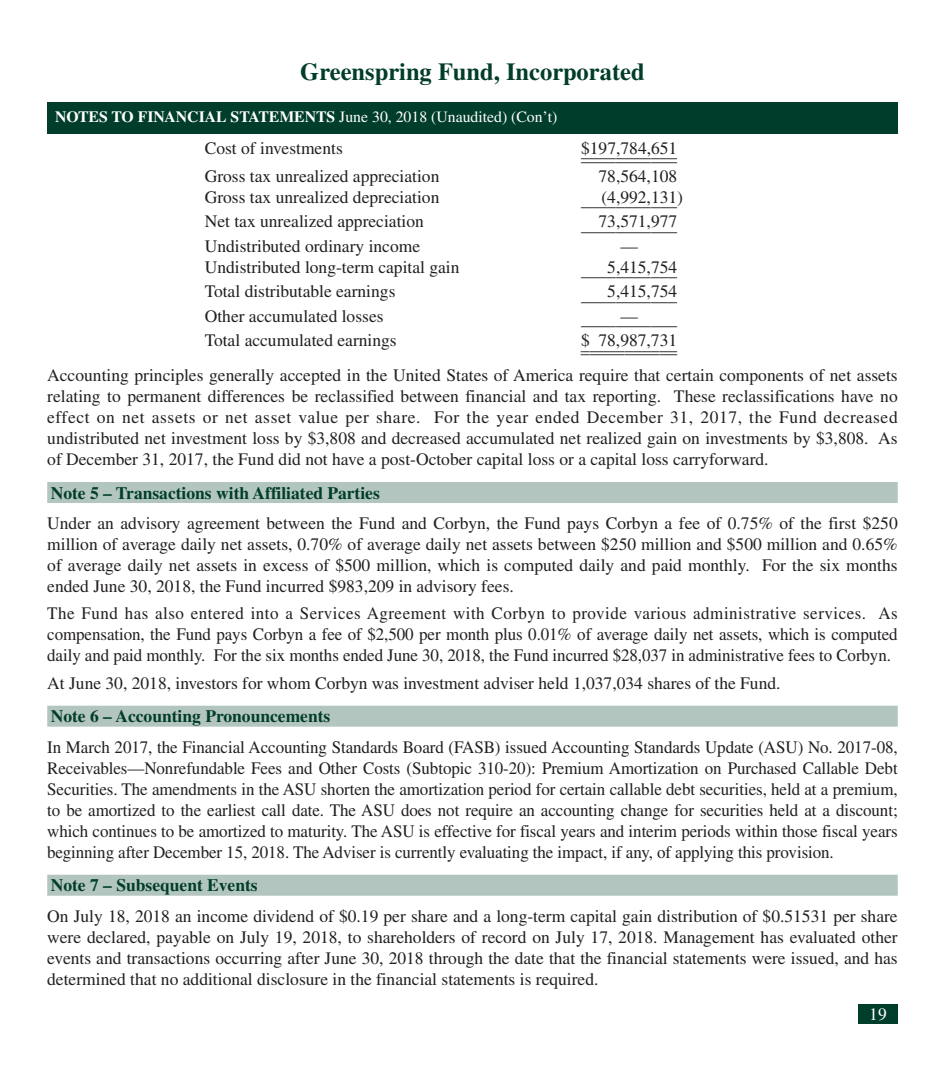
<style>
.page{position:relative;width:945px;height:1071px;background:#fff}
.page>*{position:absolute;margin:0;border:0;box-sizing:border-box;transform-origin:0 0}
.t1{font:700 24.5px "Times";color:#003d2a}
.t2{font:17.5px/21px "Times";color:#231f20;text-align:justify}
.t3{font:700 17.5px "Times";color:#003d2a}
.t4{font:17.5px "Times";color:#fff}
.t5{font:15.75px "Times";color:#fff}
.s1{font-weight:700}
</style>
<div class="page">
<div style="left:858px;top:1004px;width:40px;height:20px;background:#003d2a"></div>
<div style="left:47px;top:482px;width:851px;height:21px;background:#b3c5bf"></div>
<div style="left:47px;top:706px;width:851px;height:21px;background:#b3c5bf"></div>
<div style="left:47px;top:875px;width:851px;height:21px;background:#b3c5bf"></div>
<div style="left:47px;top:102px;width:851px;height:32px;background:#003d2a"></div>
<h1 class="t1" style="left:300px;top:64px;width:346px">Greenspring Fund, Incorporated</h1>
<p class="t5" style="left:55px;top:111px;width:504px"><span class="s1">NOTES TO FINANCIAL STATEMENTS</span> June 30, 2018 (Unaudited) (Con’t)</p>
<p class="t2" style="left:205px;top:139px;width:140px">Cost of investments</p>
<p class="t2" style="left:581px;top:139px;width:98px">_$ _1 _9 _7 _, 7_8_4_, _6 _5 _1</p>
<p class="t2" style="left:581px;top:146px;width:98px">___________</p>
<p class="t2" style="left:205px;top:167px;width:236px">Gross tax unrealized appreciation</p>
<p class="t2" style="left:598px;top:167px;width:80px">78,564,108</p>
<p class="t2" style="left:205px;top:188px;width:236px">Gross tax unrealized depreciation</p>
<p class="t2" style="left:581px;top:190px;width:104px">___(4_,_9_9_2_,1_3_1_)</p>
<p class="t2" style="left:205px;top:213px;width:221px">Net tax unrealized appreciation</p>
<p class="t2" style="left:581px;top:216px;width:98px">__7_3_,_5_7_1_,9_7_7_</p>
<p class="t2" style="left:205px;top:237px;width:217px">Undistributed ordinary income</p>
<p class="t2" style="left:621px;top:237px;width:19px">—</p>
<p class="t2" style="left:205px;top:258px;width:256px">Undistributed long-term capital gain</p>
<p class="t2" style="left:581px;top:262px;width:98px">___5_,_4_1_5_,7_5_4_</p>
<p class="t2" style="left:205px;top:283px;width:192px">Total distributable earnings</p>
<p class="t2" style="left:581px;top:286px;width:98px">___5_,_4_1_5_,7_5_4_</p>
<p class="t2" style="left:205px;top:307px;width:180px">Other accumulated losses</p>
<p class="t2" style="left:581px;top:311px;width:98px">_____—______</p>
<p class="t2" style="left:47px;top:330px;width:852px;line-height:31px;text-indent:534px">__$ __ 7__ 8__ ,__9__8__7__, 7__ 3__ 1__<br>Accounting principles generally accepted in the United States of America require that certain components of net assets</p>
<p class="t2" style="left:47px;top:387px;width:852px">relating to permanent differences be reclassified between financial and tax reporting. These reclassifications have no effect on net assets or net asset value per share. For the year ended December 31, 2017, the Fund decreased undistributed net investment loss by $3,808 and decreased accumulated net realized gain on investments by $3,808. As of December 31, 2017, the Fund did not have a post-October capital loss or a capital loss carryforward.</p>
<p class="t3" style="left:51px;top:487px;width:331px">Note 5 – Transactions with Affiliated Parties</p>
<p class="t2" style="left:47px;top:514px;width:852px">Under an advisory agreement between the Fund and Corbyn, the Fund pays Corbyn a fee of 0.75% of the first $250 million of average daily net assets, 0.70% of average daily net assets between $250 million and $500 million and 0.65% of average daily net assets in excess of $500 million, which is computed daily and paid monthly. For the six months ended June 30, 2018, the Fund incurred $983,209 in advisory fees.</p>
<p class="t2" style="left:47px;top:605px;width:852px">The Fund has also entered into a Services Agreement with Corbyn to provide various administrative services. As compensation, the Fund pays Corbyn a fee of $2,500 per month plus 0.01% of average daily net assets, which is computed daily and paid monthly. For the six months ended June 30, 2018, the Fund incurred $28,037 in administrative fees to Corbyn.</p>
<p class="t2" style="left:47px;top:674px;width:735px">At June 30, 2018, investors for whom Corbyn was investment adviser held 1,037,034 shares of the Fund.</p>
<p class="t3" style="left:51px;top:710px;width:281px">Note 6 – Accounting Pronouncements</p>
<p class="t2" style="left:47px;top:738px;width:852px">In March 2017, the Financial Accounting Standards Board (FASB) issued Accounting Standards Update (ASU) No. 2017-08, Receivables—Nonrefundable Fees and Other Costs (Subtopic 310-20): Premium Amortization on Purchased Callable Debt Securities. The amendments in the ASU shorten the amortization period for certain callable debt securities, held at a premium, to be amortized to the earliest call date. The ASU does not require an accounting change for securities held at a discount; which continues to be amortized to maturity. The ASU is effective for fiscal years and interim periods within those fiscal years beginning after December 15, 2018. The Adviser is currently evaluating the impact, if any, of applying this provision.</p>
<p class="t3" style="left:51px;top:879px;width:208px">Note 7 – Subsequent Events</p>
<p class="t2" style="left:47px;top:907px;width:852px">On July 18, 2018 an income dividend of $0.19 per share and a long-term capital gain distribution of $0.51531 per share were declared, payable on July 19, 2018, to shareholders of record on July 17, 2018. Management has evaluated other events and transactions occurring after June 30, 2018 through the date that the financial statements were issued, and has determined that no additional disclosure in the financial statements is required.</p>
<p class="t2" style="left:205px;top:332px;width:194px">Total accumulated earnings</p>
<p class="t4" style="left:869px;top:1008px;width:19px">19</p>
</div>
